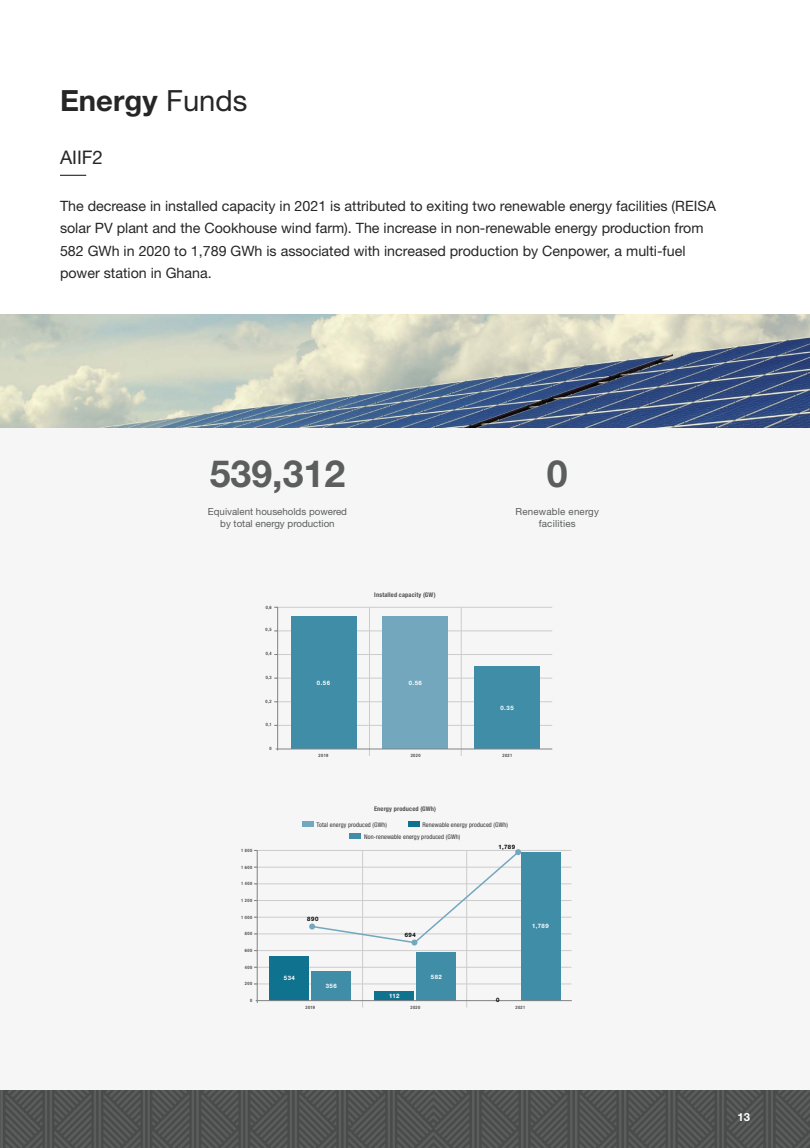
<style>
.page{position:relative;width:810px;height:1148px;background:#fff}
.page>*{position:absolute;margin:0;border:0;box-sizing:border-box;transform-origin:0 0}
.t1{font:700 37.5px "Helvetica Neue LT Std";color:#5c5d5d}
.t2{font:700 29.25px "Helvetica Neue LT Std";color:#262626}
.t3{font:18.75px "Helvetica Neue LT Std";color:#262626}
.t4{font:14.25px "Helvetica Neue LT Std";color:#262626}
.B1_BODY_9pt{font:700 11.25px "Helvetica Neue LT Std";color:#fff}
.t5{font:9.75px/11.7px "Helvetica Neue LT Std";color:#5c5d5d;text-align:center}
.t6{font:9.75px/11.7px "Helvetica Neue LT Std";letter-spacing:.02em;color:#5c5d5d;text-align:center}
.AIIM_key_text{font:condensed 6.38px "Helvetica Neue LT Std";letter-spacing:.015em;color:#333}
.AIIM_key_text-2{font:700 condensed 6.38px "Helvetica Neue LT Std";letter-spacing:.025em;color:#535353}
.H3_SUBHEADING_12pt{font:700 6px "Helvetica Neue LT Std";letter-spacing:.095em;color:#fff}
.H3_SUBHEADING_12pt-2{font:700 6px "Helvetica Neue LT Std";letter-spacing:.095em;color:#000}
.H3_SUBHEADING_12pt-3{font:500 condensed 4.5px "Helvetica Neue LT Std";letter-spacing:.095em;color:#333}
.s1{font-weight:400}
</style>
<div class="page">
<div style="left:0;top:427px;width:810px;height:691px;background:#f6f6f6"></div>
<svg style="left:60px;top:175px;width:26px;height:1px"></svg>
<img style="left:0;top:315px;width:810px;height:112px">
<img style="left:0;top:1090px;width:810px;height:58px">
<hr style="left:274px;top:654px;width:278px;height:1px;background:#ccc">
<hr style="left:274px;top:701px;width:278px;height:1px;background:#ccc">
<hr style="left:274px;top:725px;width:278px;height:1px;background:#ccc">
<hr style="left:274px;top:607px;width:278px;height:1px;background:#ccc">
<hr style="left:274px;top:630px;width:278px;height:1px;background:#ccc">
<hr style="left:274px;top:678px;width:278px;height:1px;background:#ccc">
<hr style="left:369px;top:607px;width:1px;height:149px;background:#ccc">
<hr style="left:461px;top:607px;width:1px;height:149px;background:#ccc">
<div style="left:291px;top:616px;width:65px;height:133px;background:#3f8da6"></div>
<div style="left:382px;top:616px;width:66px;height:133px;background:#73a7be"></div>
<div style="left:474px;top:666px;width:66px;height:83px;background:#3f8da6"></div>
<hr style="left:277px;top:607px;width:1px;height:143px;background:#808285">
<hr style="left:276px;top:748px;width:276px;height:1px;background:#808285">
<div style="left:302px;top:821px;width:11px;height:6px;background:#73a7be"></div>
<div style="left:408px;top:821px;width:11px;height:6px;background:#0f738f"></div>
<div style="left:350px;top:833px;width:11px;height:6px;background:#3f8da6"></div>
<hr style="left:254px;top:933px;width:317px;height:1px;background:#ccc">
<hr style="left:254px;top:917px;width:317px;height:1px;background:#ccc">
<hr style="left:254px;top:967px;width:317px;height:1px;background:#ccc">
<hr style="left:254px;top:983px;width:317px;height:1px;background:#ccc">
<hr style="left:254px;top:850px;width:317px;height:1px;background:#ccc">
<hr style="left:254px;top:883px;width:317px;height:1px;background:#ccc">
<hr style="left:254px;top:900px;width:317px;height:1px;background:#ccc">
<hr style="left:254px;top:867px;width:317px;height:1px;background:#ccc">
<hr style="left:254px;top:950px;width:317px;height:1px;background:#ccc">
<hr style="left:362px;top:850px;width:1px;height:157px;background:#ccc">
<hr style="left:467px;top:850px;width:1px;height:157px;background:#ccc">
<div style="left:521px;top:851px;width:39px;height:149px;background:#3f8da6"></div>
<div style="left:269px;top:956px;width:40px;height:44px;background:#0f738f"></div>
<div style="left:311px;top:971px;width:40px;height:29px;background:#3f8da6"></div>
<div style="left:375px;top:991px;width:39px;height:9px;background:#0f738f"></div>
<div style="left:417px;top:952px;width:39px;height:48px;background:#3f8da6"></div>
<hr style="left:256px;top:1000px;width:316px;height:1px;background:#808285">
<hr style="left:257px;top:850px;width:1px;height:153px;background:#808285">
<svg style="left:309px;top:849px;width:212px;height:96px"></svg>
<p class="t2" style="left:60px;top:82px;width:189px">Energy <span class="s1">Funds</span></p>
<p class="t3" style="left:60px;top:146px;width:45px">AIIF2</p>
<p class="t4" style="left:60px;top:198px;width:657px">The decrease in installed capacity in 2021 is attributed to exiting two renewable energy facilities (REISA</p>
<p class="t4" style="left:60px;top:220px;width:645px">solar PV plant and the Cookhouse wind farm). The increase in non-renewable energy production from</p>
<p class="t4" style="left:60px;top:242px;width:627px">582 GWh in 2020 to 1,789 GWh is associated with increased production by Cenpower, a multi-fuel</p>
<p class="t4" style="left:60px;top:264px;width:153px">power station in Ghana.</p>
<p class="t1" style="left:210px;top:450px;width:137px">539,312</p>
<p class="t5" style="left:208px;top:505px;width:141px">Equivalent households powered by total energy production</p>
<p class="AIIM_key_text-2" style="left:374px;top:591px;width:63px">Installed capacity (GW)</p>
<p class="H3_SUBHEADING_12pt-3" style="left:266px;top:604px;width:8px">0,6</p>
<p class="H3_SUBHEADING_12pt-3" style="left:266px;top:626px;width:8px">0,5</p>
<p class="H3_SUBHEADING_12pt-3" style="left:266px;top:650px;width:8px">0,4</p>
<p class="H3_SUBHEADING_12pt-3" style="left:266px;top:674px;width:8px">0,3</p>
<p class="H3_SUBHEADING_12pt-3" style="left:266px;top:698px;width:8px">0,2</p>
<p class="H3_SUBHEADING_12pt-3" style="left:266px;top:722px;width:7px">0,1</p>
<p class="H3_SUBHEADING_12pt-3" style="left:270px;top:746px;width:4px">0</p>
<p class="H3_SUBHEADING_12pt" style="left:317px;top:679px;width:15px">0.56</p>
<p class="H3_SUBHEADING_12pt" style="left:409px;top:679px;width:15px">0.56</p>
<p class="t1" style="left:547px;top:450px;width:22px">0</p>
<p class="t6" style="left:516px;top:506px;width:85px">Renewable energy facilities</p>
<p class="H3_SUBHEADING_12pt" style="left:501px;top:704px;width:15px">0.35</p>
<p class="H3_SUBHEADING_12pt-3" style="left:319px;top:752px;width:11px">2019</p>
<p class="H3_SUBHEADING_12pt-3" style="left:411px;top:752px;width:11px">2020</p>
<p class="H3_SUBHEADING_12pt-3" style="left:503px;top:752px;width:11px">2021</p>
<p class="AIIM_key_text-2" style="left:374px;top:805px;width:63px">Energy produced (GWh)</p>
<p class="AIIM_key_text" style="left:316px;top:820px;width:72px">Total energy produced (GWh)</p>
<p class="AIIM_key_text" style="left:423px;top:820px;width:87px">Renewable energy produced (GWh)</p>
<p class="AIIM_key_text" style="left:364px;top:832px;width:98px">Non-renewable energy produced (GWh)</p>
<p class="H3_SUBHEADING_12pt-3" style="left:241px;top:848px;width:13px">1 800</p>
<p class="H3_SUBHEADING_12pt-3" style="left:241px;top:864px;width:13px">1 600</p>
<p class="H3_SUBHEADING_12pt-3" style="left:241px;top:897px;width:13px">1 200</p>
<p class="H3_SUBHEADING_12pt-3" style="left:241px;top:881px;width:13px">1 400</p>
<p class="H3_SUBHEADING_12pt-2" style="left:499px;top:842px;width:18px">1,789</p>
<p class="H3_SUBHEADING_12pt-3" style="left:241px;top:914px;width:13px">1 000</p>
<p class="H3_SUBHEADING_12pt-3" style="left:245px;top:947px;width:9px">600</p>
<p class="H3_SUBHEADING_12pt-3" style="left:245px;top:964px;width:9px">400</p>
<p class="H3_SUBHEADING_12pt-3" style="left:245px;top:980px;width:9px">200</p>
<p class="H3_SUBHEADING_12pt-3" style="left:250px;top:997px;width:4px">0</p>
<p class="H3_SUBHEADING_12pt-3" style="left:245px;top:931px;width:9px">800</p>
<p class="H3_SUBHEADING_12pt-2" style="left:307px;top:915px;width:13px">890</p>
<p class="H3_SUBHEADING_12pt" style="left:284px;top:974px;width:13px">534</p>
<p class="H3_SUBHEADING_12pt" style="left:326px;top:982px;width:13px">356</p>
<p class="H3_SUBHEADING_12pt-2" style="left:405px;top:931px;width:13px">694</p>
<p class="H3_SUBHEADING_12pt" style="left:389px;top:992px;width:12px">112</p>
<p class="H3_SUBHEADING_12pt" style="left:431px;top:972px;width:13px">582</p>
<p class="H3_SUBHEADING_12pt-2" style="left:496px;top:996px;width:5px">0</p>
<p class="H3_SUBHEADING_12pt" style="left:532px;top:922px;width:18px">1,789</p>
<p class="H3_SUBHEADING_12pt-3" style="left:306px;top:1004px;width:11px">2019</p>
<p class="H3_SUBHEADING_12pt-3" style="left:410px;top:1004px;width:11px">2020</p>
<p class="H3_SUBHEADING_12pt-3" style="left:515px;top:1004px;width:11px">2021</p>
<p class="B1_BODY_9pt" style="left:737px;top:1110px;width:14px">13</p>
</div>
